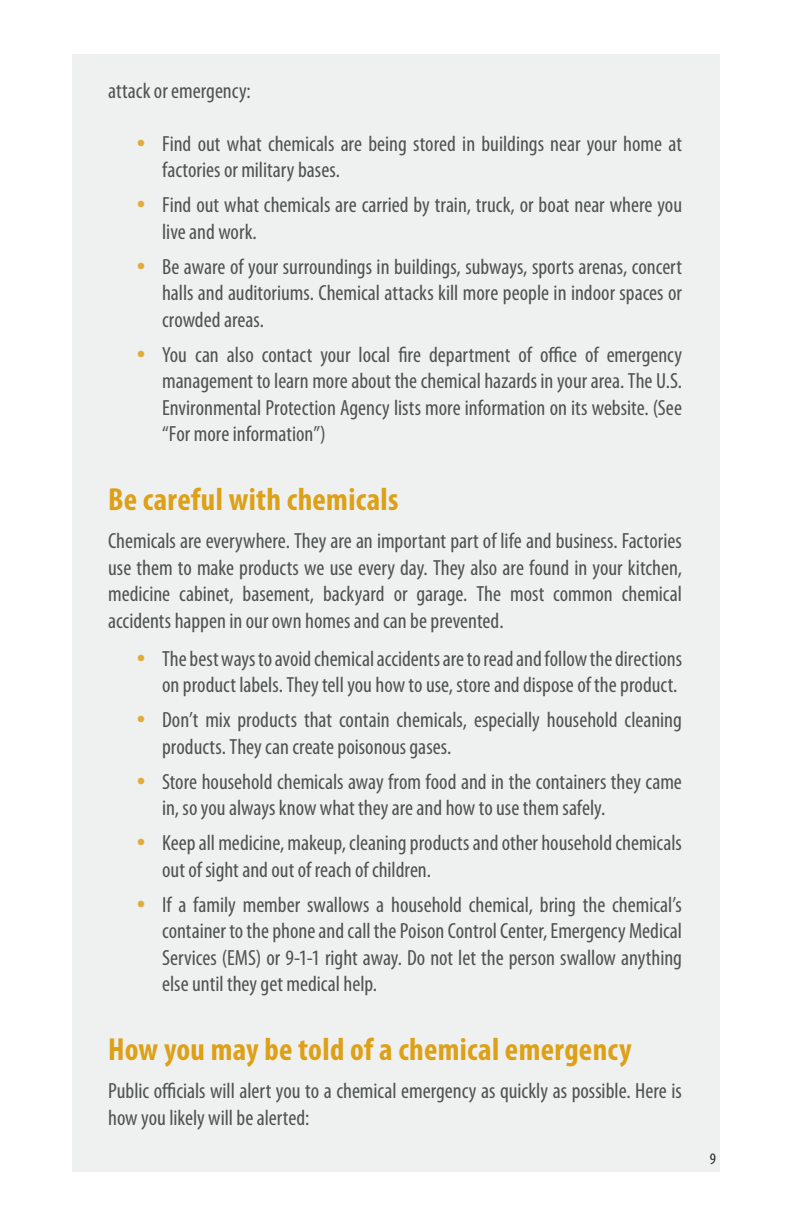
<style>
.page{position:relative;width:792px;height:1224px;background:#fff}
.page>*{position:absolute;margin:0;border:0;box-sizing:border-box;transform-origin:0 0}
.Headers{font:700 condensed 32px "Myriad Pro";letter-spacing:.01em;color:#dda016}
.t1{font:700 condensed 30px/61.4px "Myriad Pro";color:#e2ac3d;text-align:justify}
.bullets{font:condensed 22px/26.4px "Myriad Pro";color:#4d5350}
.Body_Copy{font:condensed 22px/26.4px "Myriad Pro";color:#4d5350;text-align:justify}
</style>
<div class="page">
<div style="left:72px;top:54px;width:648px;height:1118px;background:#eff1f1"></div>
<p class="Body_Copy" style="left:108px;top:77px;width:144px">attack or emergency:</p>
<p class="bullets" style="left:162px;top:130px;width:521px">Find out what chemicals are being stored in buildings near your home at factories or military bases.</p>
<p class="bullets" style="left:162px;top:192px;width:521px">Find out what chemicals are carried by train, truck, or boat near where you live and work.</p>
<p class="bullets" style="left:162px;top:253px;width:521px;text-align:justify">Be aware of your surroundings in buildings, subways, sports arenas, concert halls and auditoriums. Chemical attacks kill more people in indoor spaces or crowded areas.</p>
<p class="bullets" style="left:162px;top:341px;width:521px;text-align:justify">You can also contact your local fire department of office of emergency management to learn more about the chemical hazards in your area. The U.S.<br>Environmental Protection Agency lists more information on its website. (See “For more information”)</p>
<h2 class="t1" style="left:137px;top:110px;width:10px">• • •</h2>
<h2 class="t1" style="left:137px;top:320px;width:10px">•</h2>
<p class="Headers" style="left:108px;top:479px;width:292px">Be careful with chemicals</p>
<p class="Body_Copy" style="left:108px;top:528px;width:575px">Chemicals are everywhere. They are an important part of life and business. Factories use them to make products we use every day. They also are found in your kitchen, medicine cabinet, basement, backyard or garage. The most common chemical accidents happen in our own homes and can be prevented.</p>
<p class="bullets" style="left:162px;top:645px;width:521px">The best ways to avoid chemical accidents are to read and follow the directions on product labels. They tell you how to use, store and dispose of the product.</p>
<p class="bullets" style="left:162px;top:707px;width:521px">Don’t mix products that contain chemicals, especially household cleaning products. They can create poisonous gases.</p>
<p class="bullets" style="left:162px;top:768px;width:521px">Store household chemicals away from food and in the containers they came in, so you always know what they are and how to use them safely.</p>
<p class="bullets" style="left:162px;top:830px;width:521px">Keep all medicine, makeup, cleaning products and other household chemicals out of sight and out of reach of children.</p>
<p class="bullets" style="left:162px;top:891px;width:521px;text-align:justify">If a family member swallows a household chemical, bring the chemical’s container to the phone and call the Poison Control Center, Emergency Medical Services (EMS) or 9-1 -1 right away. Do not let the person swallow anything else until they get medical help.</p>
<h2 class="t1" style="left:137px;top:625px;width:10px">• • • • •</h2>
<p class="Headers" style="left:108px;top:1029px;width:525px">How you may be told of a chemical emergency</p>
<p class="Body_Copy" style="left:108px;top:1078px;width:575px">Public officials will alert you to a chemical emergency as quickly as possible. Here is how you likely will be alerted:</p>
</div>
